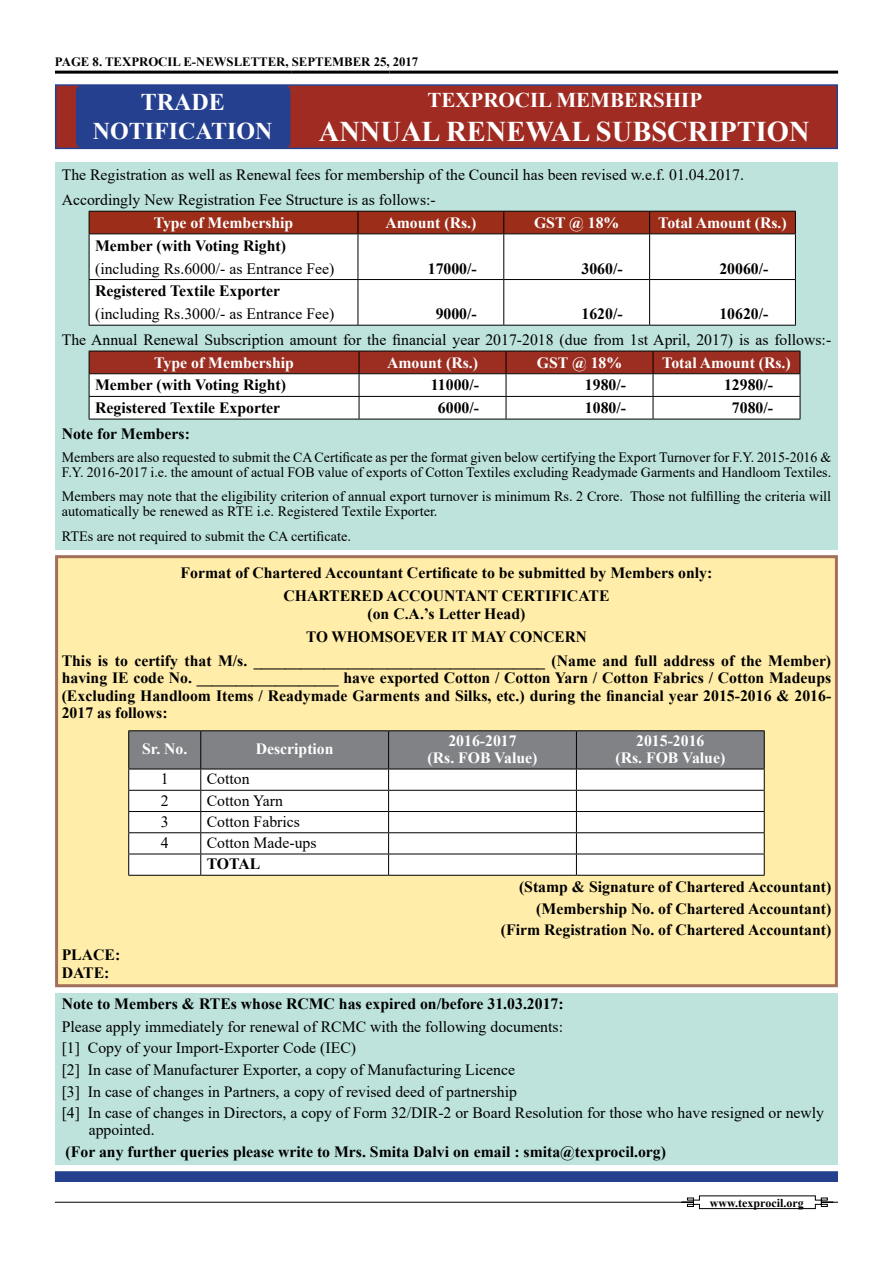
<style>
.page{position:relative;width:893px;height:1263px;background:#fff}
.page>*{position:absolute;margin:0;border:0;box-sizing:border-box;transform-origin:0 0}
.t1{font:700 28.5px "Times New Roman";color:#fff}
.t2{font:700 24px/28.8px "Times New Roman";color:#fff;text-align:center}
.t3{font:700 21px "Times New Roman";color:#fff}
.t4{font:700 15.75px/23.7px "Times New Roman";color:#000;text-align:center}
.t5{font:15.75px/21.6px "Times New Roman";color:#000}
.t6{font:700 15.75px/17.2px "Times New Roman";color:#fff;text-align:center}
.t7{font:14.25px/15px "Times New Roman";color:#000}
.t8{font:700 12.75px "Times New Roman";color:#000}
.t9{font:700 12px "Times New Roman";color:#000}
</style>
<div class="page">
<hr style="left:55px;top:1202px;width:783px;height:1px;background:#000">
<svg style="left:681px;top:1195px;width:153px;height:14px"></svg>
<hr style="left:55px;top:71px;width:237px;height:3px;background:#000">
<hr style="left:292px;top:71px;width:98px;height:3px;background:#000">
<hr style="left:390px;top:71px;width:448px;height:3px;background:#000">
<div style="left:55px;top:162px;width:783px;height:387px;background:#bde3dc"></div>
<div style="left:55px;top:555px;width:783px;height:432px;background:#ffeda9;border:3px solid #a16f5a"></div>
<div style="left:55px;top:993px;width:783px;height:172px;background:#bde3dc"></div>
<div style="left:55px;top:84px;width:783px;height:65px;background:#a02b22;border:2px solid #25408f"></div>
<div style="left:76px;top:85px;width:214px;height:63px;background:#25408f;border-radius:7px"></div>
<div style="left:55px;top:1171px;width:783px;height:11px;background:#25408f;border:2px solid #25408f"></div>
<div style="left:90px;top:234px;width:705px;height:91px;background:#fff"></div>
<div style="left:89px;top:211px;width:707px;height:22px;background:#9b2d19"></div>
<hr style="left:89px;top:233px;width:269px;height:1px;background:#000">
<hr style="left:89px;top:234px;width:1px;height:45px;background:#000">
<hr style="left:358px;top:233px;width:146px;height:1px;background:#000">
<hr style="left:358px;top:234px;width:1px;height:45px;background:#000">
<hr style="left:504px;top:233px;width:146px;height:1px;background:#000">
<hr style="left:503px;top:234px;width:1px;height:45px;background:#000">
<hr style="left:650px;top:233px;width:146px;height:1px;background:#000">
<hr style="left:649px;top:234px;width:1px;height:45px;background:#000">
<hr style="left:795px;top:234px;width:1px;height:45px;background:#000">
<hr style="left:89px;top:279px;width:269px;height:1px;background:#000">
<hr style="left:89px;top:280px;width:1px;height:45px;background:#000">
<hr style="left:358px;top:279px;width:146px;height:1px;background:#000">
<hr style="left:358px;top:280px;width:1px;height:45px;background:#000">
<hr style="left:504px;top:279px;width:146px;height:1px;background:#000">
<hr style="left:503px;top:280px;width:1px;height:45px;background:#000">
<hr style="left:650px;top:279px;width:146px;height:1px;background:#000">
<hr style="left:649px;top:280px;width:1px;height:45px;background:#000">
<hr style="left:795px;top:280px;width:1px;height:45px;background:#000">
<hr style="left:89px;top:325px;width:269px;height:1px;background:#000">
<hr style="left:358px;top:325px;width:146px;height:1px;background:#000">
<hr style="left:504px;top:325px;width:146px;height:1px;background:#000">
<hr style="left:650px;top:325px;width:146px;height:1px;background:#000">
<svg style="left:89px;top:351px;width:712px;height:68px;background:#d2afab"></svg>
<hr style="left:89px;top:419px;width:270px;height:1px;background:#000">
<hr style="left:359px;top:419px;width:147px;height:1px;background:#000">
<hr style="left:506px;top:419px;width:147px;height:1px;background:#000">
<hr style="left:653px;top:419px;width:147px;height:1px;background:#000">
<hr style="left:128px;top:730px;width:73px;height:1px;background:#000">
<hr style="left:201px;top:730px;width:188px;height:1px;background:#000">
<hr style="left:389px;top:730px;width:187px;height:1px;background:#000">
<hr style="left:576px;top:730px;width:189px;height:1px;background:#000">
<svg style="left:128px;top:731px;width:637px;height:144px;background:#d2d3d3"></svg>
<hr style="left:128px;top:875px;width:73px;height:1px;background:#000">
<hr style="left:201px;top:875px;width:188px;height:1px;background:#000">
<hr style="left:389px;top:875px;width:187px;height:1px;background:#000">
<hr style="left:576px;top:875px;width:189px;height:1px;background:#000">
<p class="t8" style="left:55px;top:53px;width:365px">PAGE 8. TEXPROCIL E-NEWSLETTER, SEPTEMBER 25, 2017</p>
<h2 class="t2" style="left:93px;top:87px;width:181px">TRADE<br>NOTIFICATION</h2>
<h3 class="t3" style="left:427px;top:85px;width:276px">TEXPROCIL MEMBERSHIP</h3>
<h1 class="t1" style="left:319px;top:111px;width:492px">ANNUAL RENEWAL SUBSCRIPTION</h1>
<p class="t5" style="left:62px;top:161px;width:684px;line-height:25.2px">The Registration as well as Renewal fees for membership of the Council has been revised w.e.f. 01.04.2017.<br>Accordingly New Registration Fee Structure is as follows:-</p>
<p class="t6" style="left:154px;top:213px;width:141px">Type of Membership</p>
<p class="t6" style="left:385px;top:213px;width:92px">Amount (Rs.)</p>
<p class="t6" style="left:534px;top:213px;width:87px">GST @ 18%</p>
<p class="t6" style="left:658px;top:213px;width:130px">Total Amount (Rs.)</p>
<p class="t4" style="left:95px;top:233px;width:192px">Member (with Voting Right)</p>
<p class="t5" style="left:95px;top:257px;width:241px">(including Rs.6000/- as Entrance Fee)</p>
<p class="t4" style="left:428px;top:256px;width:50px">17000/-</p>
<p class="t4" style="left:581px;top:256px;width:43px">3060/-</p>
<p class="t4" style="left:719px;top:256px;width:50px">20060/-</p>
<p class="t4" style="left:95px;top:279px;width:187px">Registered Textile Exporter</p>
<p class="t5" style="left:95px;top:303px;width:241px">(including Rs.3000/- as Entrance Fee)</p>
<p class="t4" style="left:436px;top:302px;width:43px">9000/-</p>
<p class="t4" style="left:581px;top:302px;width:43px">1620/-</p>
<p class="t4" style="left:719px;top:302px;width:50px">10620/-</p>
<p class="t5" style="left:62px;top:328px;width:771px">The Annual Renewal Subscription amount for the financial year 2017-2018 (due from 1st April, 2017) is as follows:-</p>
<p class="t6" style="left:154px;top:353px;width:141px">Type of Membership</p>
<p class="t6" style="left:387px;top:353px;width:92px">Amount (Rs.)</p>
<p class="t6" style="left:537px;top:353px;width:87px">GST @ 18%</p>
<p class="t6" style="left:662px;top:353px;width:130px">Total Amount (Rs.)</p>
<p class="t4" style="left:95px;top:373px;width:192px">Member (with Voting Right)</p>
<p class="t4" style="left:431px;top:373px;width:50px">11000/-</p>
<p class="t4" style="left:585px;top:373px;width:43px">1980/-</p>
<p class="t4" style="left:724px;top:373px;width:50px">12980/-</p>
<p class="t4" style="left:95px;top:395px;width:187px">Registered Textile Exporter</p>
<p class="t4" style="left:438px;top:395px;width:43px">6000/-</p>
<p class="t4" style="left:585px;top:395px;width:43px">1080/-</p>
<p class="t4" style="left:732px;top:395px;width:43px">7080/-</p>
<p class="t4" style="left:62px;top:421px;width:130px">Note for Members:</p>
<p class="t7" style="left:62px;top:449px;width:771px">Members are also requested to submit the CA Certificate as per the format given below certifying the Export Turnover for F.Y. 2015-2016 &amp;<br>F.Y. 2016-2017 i.e. the amount of actual FOB value of exports of Cotton Textiles excluding Readymade Garments and Handloom Textiles.</p>
<p class="t7" style="left:62px;top:488px;width:771px">Members may note that the eligibility criterion of annual export turnover is minimum Rs. 2 Crore. Those not fulfilling the criteria will automatically be renewed as RTE i.e. Registered Textile Exporter.</p>
<p class="t7" style="left:62px;top:528px;width:291px">RTEs are not required to submit the CA certificate.</p>
<p class="t4" style="left:181px;top:560px;width:533px">Format of Chartered Accountant Certificate to be submitted by Members only:<br>CHARTERED ACCOUNTANT CERTIFICATE</p>
<p class="t4" style="left:62px;top:601px;width:771px">(on C.A.’s Letter Head)<br>TO WHOMSOEVER IT MAY CONCERN<br>This is to certify that M/s. _____________________________________ (Name and full address of the Member)</p>
<p class="t4" style="left:62px;top:669px;width:771px;line-height:17.2px;text-align:justify">having IE code No. __________________ have exported Cotton / Cotton Yarn / Cotton Fabrics / Cotton Madeups (Excluding Handloom Items / Readymade Garments and Silks, etc.) during the financial year 2015-2016 &amp; 2016- 2017 as follows:</p>
<p class="t6" style="left:142px;top:740px;width:47px">Sr. No.</p>
<p class="t6" style="left:256px;top:740px;width:79px">Description</p>
<p class="t6" style="left:428px;top:731px;width:111px">2016-2017<br>(Rs. FOB Value)</p>
<p class="t6" style="left:615px;top:731px;width:111px">2015-2016<br>(Rs. FOB Value)</p>
<p class="t5" style="left:161px;top:768px;width:9px">1</p>
<p class="t5" style="left:207px;top:768px;width:44px">Cotton</p>
<p class="t5" style="left:161px;top:789px;width:9px">2</p>
<p class="t5" style="left:207px;top:789px;width:78px">Cotton Yarn</p>
<p class="t5" style="left:161px;top:810px;width:9px">3</p>
<p class="t5" style="left:207px;top:810px;width:95px">Cotton Fabrics</p>
<p class="t5" style="left:161px;top:831px;width:9px">4</p>
<p class="t5" style="left:207px;top:831px;width:111px">Cotton Made-ups</p>
<p class="t4" style="left:207px;top:851px;width:55px">TOTAL</p>
<p class="t4" style="left:501px;top:876px;width:332px;line-height:21.6px;text-align:right">(Stamp &amp; Signature of Chartered Accountant) (Membership No. of Chartered Accountant) (Firm Registration No. of Chartered Accountant)</p>
<p class="t4" style="left:62px;top:946px;width:60px;line-height:17.2px;text-align:left">PLACE:<br>DATE:</p>
<p class="t4" style="left:62px;top:991px;width:503px">Note to Members &amp; RTEs whose RCMC has expired on/before 31.03.2017:</p>
<p class="t5" style="left:62px;top:1015px;width:764px">Please apply immediately for renewal of RCMC with the following documents:<br>[1] Copy of your Import-Exporter Code (IEC)<br>[2] In case of Manufacturer Exporter, a copy of Manufacturing Licence<br>[3] In case of changes in Partners, a copy of revised deed of partnership<br>[4] In case of changes in Directors, a copy of Form 32/DIR-2 or Board Resolution for those who have resigned or newly</p>
<p class="t5" style="left:89px;top:1119px;width:68px">appointed.</p>
<p class="t4" style="left:66px;top:1139px;width:602px">(For any further queries please write to Mrs. Smita Dalvi on email : smita@texprocil.org)</p>
<p class="t9" style="left:710px;top:1194px;width:95px">www.texprocil.org</p>
</div>
